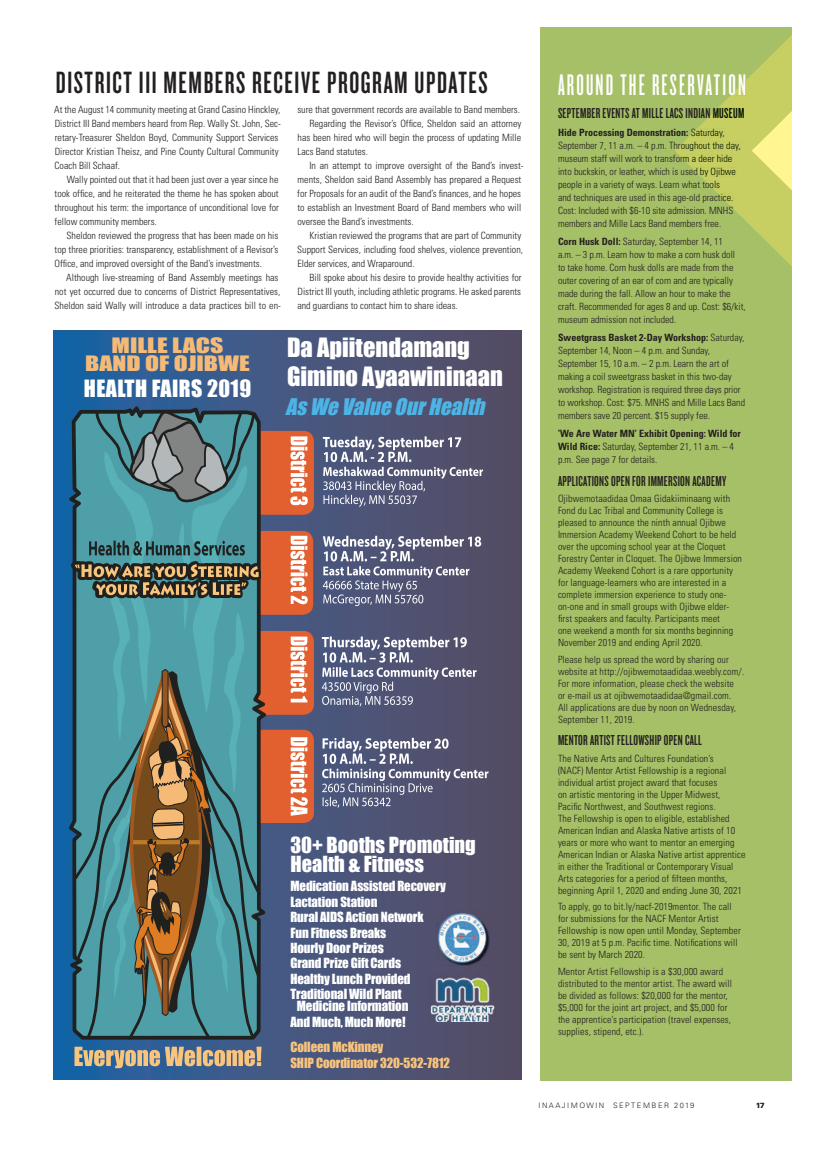
<style>
.page{position:relative;width:819px;height:1152px;background:#fff}
.page>*{position:absolute;margin:0;border:0;box-sizing:border-box;transform-origin:0 0}
.t1{font:32px "Knockout 47 Bantamweight";letter-spacing:.05em;color:#231f20}
.t2{font:31px "Knockout 46 Flyweight";letter-spacing:.07em;color:#fff}
.t3{font:24.4px/29.3px "Impact";color:#fff}
.t4{font:21.8px "Impact";letter-spacing:.02em;color:#fff}
.t5{font:italic 21.1px "Impact";color:#4db4e6}
.t6{font:20.4px/19.3px "Impact";color:#fff}
.t7{font:19.5px/17.9px "Impact";color:#f6ba77;text-align:center;scale:1.32 1}
.t8{font:15px "Knockout 47 Bantamweight";letter-spacing:.02em;color:#231f20}
.t9{font:15px "Knockout 47 Bantamweight";letter-spacing:.02em;color:#021300}
.t10{font:12.9px/15.4px "Impact";letter-spacing:-.01em;color:#fff}
.t11{font:12.9px/15.4px "Impact";letter-spacing:-.01em;color:#f9c47c}
.t12{font:300 condensed 10px/12px "Univers LT Std";color:#231f20}
.t13{font:300 condensed 10px/13px "Univers LT Std";color:#021300}
.t14{font:300 7.5px "Univers LT Std";letter-spacing:.2em;color:#231f20}
.t15{font:900 7.5px "Univers LT Std";color:#231f20}
.s1{font-weight:700}
</style>
<div class="page">
<div style="left:540px;top:0;width:279px;height:1080px;background:#a6c067"></div>
<svg style="left:697px;top:27px;width:96px;height:266px"></svg>
<svg style="left:730px;top:81px;width:15px;height:15px"></svg>
<svg style="left:708px;top:108px;width:36px;height:10px"></svg>
<svg style="left:675px;top:129px;width:66px;height:80px"></svg>
<svg style="left:752px;top:84px;width:41px;height:133px;background:#d9db73"></svg>
<svg style="left:53px;top:330px;width:459px;height:750px;background:#46547a"></svg>
<div style="left:242px;top:730px;width:72px;height:93px;background:#e25f30;border-radius:11px"></div>
<div style="left:242px;top:631px;width:72px;height:84px;background:#e25f30;border-radius:11px"></div>
<div style="left:241px;top:531px;width:72px;height:84px;background:#e25f30;border-radius:11px"></div>
<div style="left:242px;top:431px;width:72px;height:84px;background:#e25f30;border-radius:11px"></div>
<svg style="left:63px;top:401px;width:208px;height:641px"></svg>
<svg style="left:75px;top:1047px;width:187px;height:21px;background:#a09786"></svg>
<svg style="left:323px;top:536px;width:158px;height:70px;background:#70738d"></svg>
<svg style="left:322px;top:636px;width:155px;height:70px;background:#6f728c"></svg>
<svg style="left:322px;top:738px;width:166px;height:70px;background:#6e708a"></svg>
<svg style="left:323px;top:436px;width:160px;height:71px;background:#6e718b"></svg>
<img style="left:439px;top:914px;width:51px;height:52px">
<img style="left:436px;top:911px;width:53px;height:54px">
<img style="left:439px;top:914px;width:50px;height:51px">
<img style="left:439px;top:914px;width:47px;height:48px">
<svg style="left:66px;top:408px;width:198px;height:633px;background:#568282"></svg>
<svg style="left:290px;top:536px;width:18px;height:68px"></svg>
<svg style="left:290px;top:436px;width:18px;height:69px"></svg>
<svg style="left:290px;top:637px;width:17px;height:65px"></svg>
<svg style="left:290px;top:737px;width:18px;height:79px"></svg>
<img style="left:428px;top:974px;width:69px;height:48px">
<div style="left:793px;top:0;width:26px;height:1151px;background:#fff"></div>
<div style="left:0;top:0;width:819px;height:27px;background:#fff"></div>
<h1 class="t1" style="left:56px;top:64px;width:433px">DISTRICT III MEMBERS RECEIVE PROGRAM UPDATES</h1>
<p class="t12" style="left:54px;top:103px;width:228px;line-height:14px">At the August 14 community meeting at Grand Casino Hinckley, District III Band members heard from Rep. Wally St. John, Sec&shy;retary-Treasurer Sheldon Boyd, Community Support Services Director Kristian Theisz, and Pine County Cultural Community Coach Bill Schaaf.</p>
<p class="t12" style="left:55px;top:173px;width:226px;line-height:14px;text-align:justify;text-indent:12px">Wally pointed out that it had been just over a year since he took office, and he reiterated the theme he has spoken about throughout his term: the importance of unconditional love for fellow community members.</p>
<p class="t12" style="left:55px;top:229px;width:225px;line-height:14px;text-align:justify;text-indent:12px">Sheldon reviewed the progress that has been made on his top three priorities: transparency, establishment of a Revisor’s Office, and improved oversight of the Band’s investments.</p>
<p class="t12" style="left:55px;top:271px;width:228px;line-height:14px;text-indent:12px">Although live-streaming of Band Assembly meetings has not yet occurred due to concerns of District Representatives,<br>Sheldon said Wally will introduce a data practices bill to en-</p>
<p class="t12" style="left:297px;top:104px;width:224px">sure that government records are available to Band members.</p>
<p class="t12" style="left:310px;top:118px;width:213px">Regarding the Revisor’s Office, Sheldon said an attorney</p>
<p class="t12" style="left:298px;top:132px;width:225px">has been hired who will begin the process of updating Mille</p>
<p class="t12" style="left:298px;top:146px;width:72px">Lacs Band statutes.</p>
<p class="t12" style="left:309px;top:160px;width:216px">In an attempt to improve oversight of the Band’s invest-</p>
<p class="t12" style="left:298px;top:174px;width:225px">ments, Sheldon said Band Assembly has prepared a Request</p>
<p class="t12" style="left:297px;top:188px;width:225px">for Proposals for an audit of the Band’s finances, and he hopes</p>
<p class="t12" style="left:297px;top:202px;width:225px">to establish an Investment Board of Band members who will</p>
<p class="t12" style="left:297px;top:216px;width:118px">oversee the Band’s investments.</p>
<p class="t12" style="left:309px;top:230px;width:213px">Kristian reviewed the programs that are part of Community</p>
<p class="t12" style="left:297px;top:244px;width:227px">Support Services, including food shelves, violence prevention,</p>
<p class="t12" style="left:297px;top:258px;width:119px">Elder services, and Wraparound.</p>
<p class="t12" style="left:310px;top:272px;width:214px">Bill spoke about his desire to provide healthy activities for</p>
<p class="t12" style="left:297px;top:286px;width:225px">District III youth, including athletic programs. He asked parents</p>
<p class="t12" style="left:297px;top:300px;width:162px">and guardians to contact him to share ideas.</p>
<h3 class="t7" style="left:85px;top:336px;width:126px">MILLE LACS<br>BAND OF OJIBWE</h3>
<h3 class="t4" style="left:84px;top:372px;width:169px">HEALTH FAIRS 2019</h3>
<h3 class="t3" style="left:287px;top:332px;width:217px">Da Apiitendamang<br>Gimino Ayaawininaan</h3>
<h3 class="t5" style="left:285px;top:391px;width:207px">AsWeValueOurHealth</h3>
<h3 class="t6" style="left:290px;top:834px;width:187px">30+ Booths Promoting<br>Health &amp; Fitness</h3>
<p class="t10" style="left:290px;top:878px;width:157px">Medication Assisted Recovery<br>Lactation Station<br>Rural AIDS Action Network<br>Fun Fitness Breaks<br>Hourly Door Prizes<br>Grand Prize Gift Cards<br>Healthy Lunch Provided<br>Traditional Wild Plant</p>
<p class="t10" style="left:290px;top:998px;width:119px;text-align:center">Medicine Information<br>And Much, Much More!</p>
<p class="t11" style="left:290px;top:1039px;width:161px">Colleen McKinney<br>SHIP Coordinator 320-532-7812</p>
<h2 class="t2" style="left:558px;top:68px;width:190px">AROUND THE RESERVATION</h2>
<h3 class="t9" style="left:558px;top:104px;width:188px">SEPTEMBER EVENTS AT MILLE LACS INDIAN MUSEUM</h3>
<p class="t13" style="left:558px;top:126px;width:184px"><span class="s1">Hide Processing Demonstration:</span> Saturday, September 7, 11 a.m. – 4 p.m. Throughout the day, museum staff will work to transform a deer hide into buckskin, or leather, which is used by Ojibwe people in a variety of ways. Learn what tools<br>and techniques are used in this age-old practice.<br>Cost: Included with $6-10 site admission. MNHS</p>
<p class="t12" style="left:558px;top:214px;width:166px;line-height:18px">members and Mille Lacs Band members free.<br><span class="s1">Corn Husk Doll:</span> Saturday, September 14, 11</p>
<p class="t12" style="left:558px;top:248px;width:189px;line-height:13px">a.m. – 3 p.m. Learn how to make a corn husk doll<br>to take home. Corn husk dolls are made from the outer covering of an ear of corn and are typically made during the fall. Allow an hour to make the craft. Recommended for ages 8 and up. Cost: $6/kit, museum admission not included.</p>
<p class="t12" style="left:558px;top:331px;width:189px;line-height:13px"><span class="s1">Sweetgrass Basket 2-Day Workshop:</span> Saturday, September 14, Noon – 4 p.m. and Sunday, September 15, 10 a.m. – 2 p.m. Learn the art of making a coil sweetgrass basket in this two-day workshop. Registration is required three days prior to workshop. Cost: $75. MNHS and Mille Lacs Band members save 20 percent. $15 supply fee.</p>
<p class="t12" style="left:558px;top:427px;width:184px;line-height:13px"><span class="s1">’We Are Water MN’ Exhibit Opening: Wild for<br>Wild Rice:</span> Saturday, September 21, 11 a.m. – 4 p.m. See page 7 for details.</p>
<h3 class="t8" style="left:558px;top:472px;width:170px">APPLICATIONS OPEN FOR IMMERSION ACADEMY</h3>
<p class="t12" style="left:558px;top:493px;width:186px">Ojibwemotaadidaa Omaa Gidakiiminaang with Fond du Lac Tribal and Community College is pleased to announce the ninth annual Ojibwe Immersion Academy Weekend Cohort to be held over the upcoming school year at the Cloquet Forestry Center in Cloquet. The Ojibwe Immersion Academy Weekend Cohort is a rare opportunity for language-learners who are interested in a complete immersion experience to study one&shy;on-one and in small groups with Ojibwe elder&shy;first speakers and faculty. Participants meet<br>one weekend a month for six months beginning November 2019 and ending April 2020.</p>
<p class="t12" style="left:558px;top:653px;width:188px">Please help us spread the word by sharing our website at http://ojibwemotaadidaa.weebly.com/.<br>For more information, please check the website<br>or e-mail us at ojibwemotaadidaa@gmail.com.<br>All applications are due by noon on Wednesday, September 11, 2019.</p>
<h3 class="t8" style="left:558px;top:732px;width:146px">MENTOR ARTIST FELLOWSHIP OPEN CALL</h3>
<p class="t12" style="left:558px;top:752px;width:189px">The Native Arts and Cultures Foundation’s<br>(NACF) Mentor Artist Fellowship is a regional individual artist project award that focuses<br>on artistic mentoring in the Upper Midwest, Pacific Northwest, and Southwest regions.<br>The Fellowship is open to eligible, established American Indian and Alaska Native artists of 10 years or more who want to mentor an emerging American Indian or Alaska Native artist apprentice in either the Traditional or Contemporary Visual Arts categories for a period of fifteen months, beginning April 1, 2020 and ending June 30, 2021</p>
<p class="t12" style="left:558px;top:901px;width:184px">To apply, go to bit.ly/nacf-2019mentor. The call for submissions for the NACF Mentor Artist Fellowship is now open until Monday, September 30, 2019 at 5 p.m. Pacific time. Notifications will be sent by March 2020.</p>
<p class="t12" style="left:558px;top:965px;width:176px">Mentor Artist Fellowship is a $30,000 award distributed to the mentor artist. The award will be divided as follows: $20,000 for the mentor, $5,000 for the joint art project, and $5,000 for the apprentice’s participation (travel expenses, supplies, stipend, etc.).</p>
<p class="t14" style="left:538px;top:1101px;width:158px">INAAJIMOWIN SEPTEMBER 2019</p>
<p class="t15" style="left:756px;top:1100px;width:11px">17</p>
</div>
